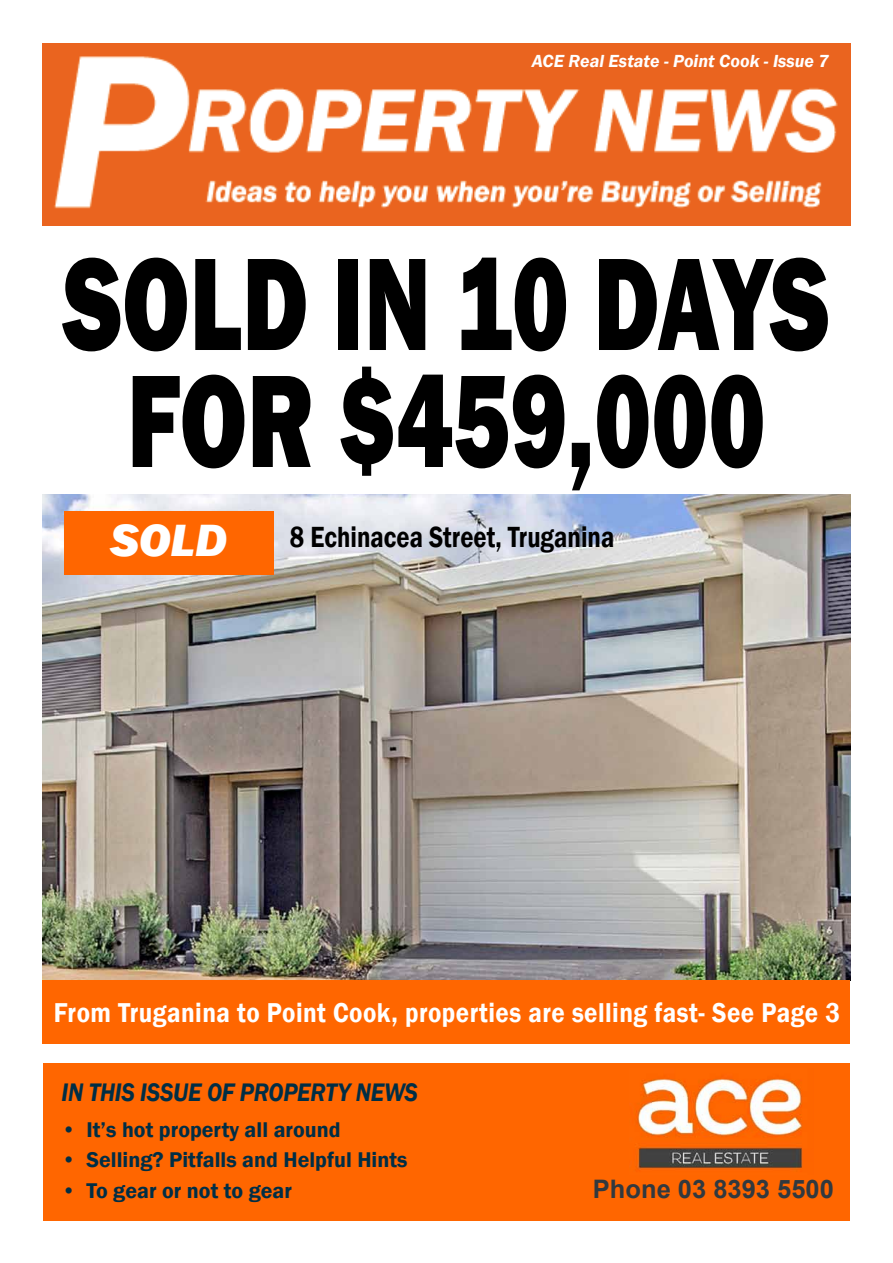
<style>
.page{position:relative;width:893px;height:1263px;background:#fff}
.page>*{position:absolute;margin:0;border:0;box-sizing:border-box;transform-origin:0 0}
.t1{font:800 136.5px/117px "Franklin Gothic";color:#000;text-align:center;scale:.71 1}
.t2{font:italic 800 46.5px "Franklin Gothic";color:#fff}
.t3{font:600 30px "Franklin Gothic";color:#000;scale:.82 1}
.t4{font:600 28.05px "Franklin Gothic";letter-spacing:.02em;color:#fff;scale:.89 1}
.t5{font:italic 600 26.1px "Franklin Gothic";letter-spacing:-.01em;color:#002e45;scale:.9 1}
.t6{font:700 25.5px "Arial";color:#31393f}
.t7{font:600 21.9px "Franklin Gothic";color:#002e45}
.t8{font:italic 600 18px "Franklin Gothic";color:#fff}
</style>
<div class="page">
<img style="left:43px;top:494px;width:807px;height:486px">
<div style="left:43px;top:1063px;width:807px;height:157px;background:#f60"></div>
<img style="left:637px;top:1078px;width:166px;height:92px">
<img style="left:43px;top:43px;width:807px;height:183px">
<div style="left:64px;top:511px;width:209px;height:64px;background:#f60"></div>
<div style="left:43px;top:980px;width:807px;height:64px;background:#f60"></div>
<p class="t8" style="left:532px;top:49px;width:299px">ACE Real Estate - Point Cook - Issue 7</p>
<h1 class="t1" style="left:63px;top:245px;width:1081px">SOLD IN 10 DAYS<br>FOR $459,000</h1>
<h2 class="t2" style="left:110px;top:510px;width:119px">SOLD</h2>
<h3 class="t3" style="left:290px;top:518px;width:397px">8 Echinacea Street, Truganina</h3>
<p class="t4" style="left:54px;top:995px;width:885px">From Truganina to Point Cook, properties are selling fast- See Page 3</p>
<p class="t5" style="left:62px;top:1075px;width:398px">IN THIS ISSUE OF PROPERTY NEWS</p>
<p class="t7" style="left:62px;top:1116px;width:281px">• It’s hot property all around</p>
<p class="t7" style="left:62px;top:1146px;width:347px">• Selling? Pitfalls and Helpful Hints</p>
<p class="t7" style="left:62px;top:1177px;width:232px">• To gear or not to gear</p>
<p class="t6" style="left:593px;top:1172px;width:242px">Phone 03 8393 5500</p>
</div>
